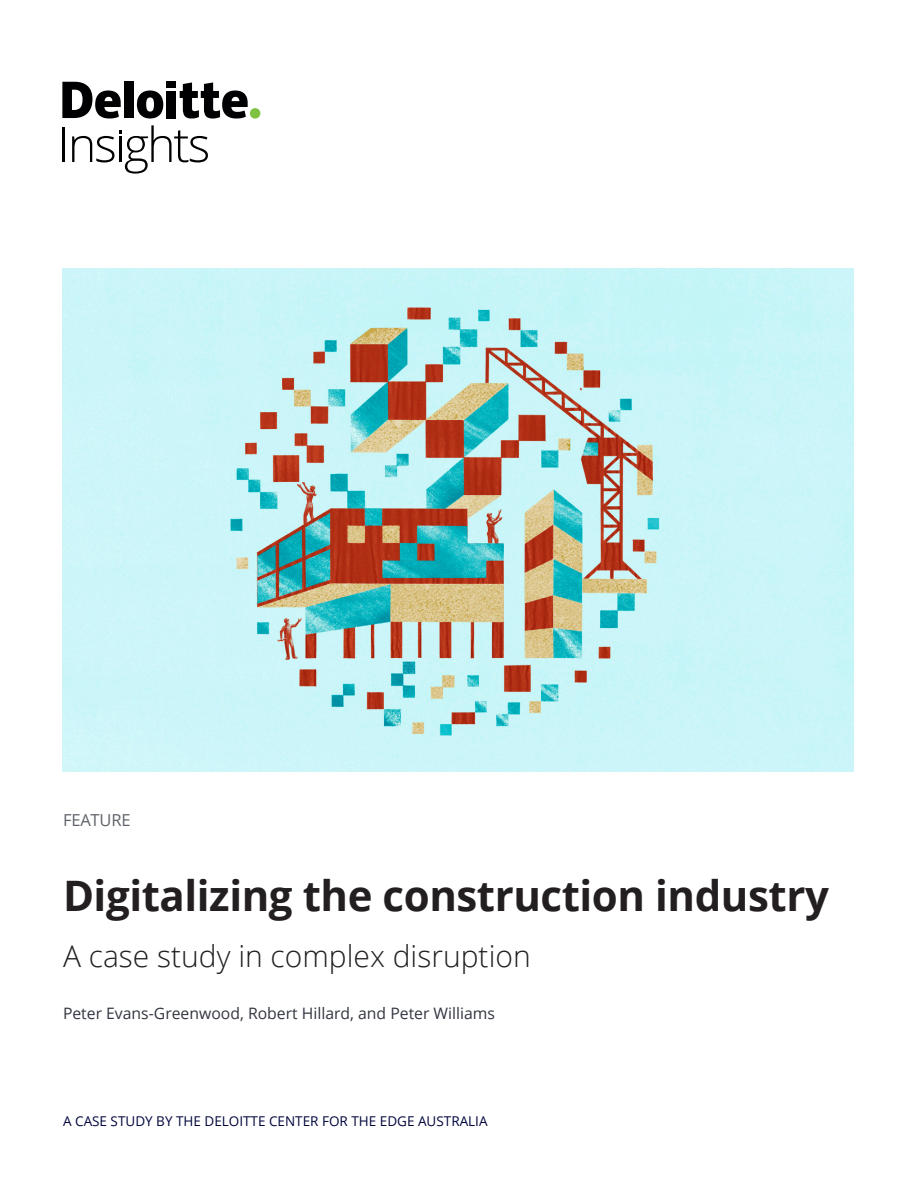
<style>
.page{position:relative;width:918px;height:1188px;background:#fff}
.page>*{position:absolute;margin:0;border:0;box-sizing:border-box;transform-origin:0 0}
.cover-title{font:700 42px "Open Sans";letter-spacing:-.01em;color:#231f20}
.cover-subtitle{font:300 30px "Open Sans";color:#231f20}
.cover-eyebrow{font:16.5px "Open Sans";letter-spacing:-.01em;color:#5f6369}
.Byline{font:15.75px "Open Sans";color:#323640}
.Center_attribution{font:13.5px "Open Sans";color:#02063d}
</style>
<div class="page">
<div style="left:250px;top:108px;width:10px;height:11px;background:#7fc241;border-radius:50%"></div>
<div style="left:124px;top:82px;width:9px;height:36px;background:#000002"></div>
<svg style="left:137px;top:90px;width:26px;height:29px"></svg>
<div style="left:167px;top:91px;width:9px;height:27px;background:#000002"></div>
<div style="left:167px;top:82px;width:9px;height:6px;background:#000002"></div>
<svg style="left:180px;top:82px;width:68px;height:37px"></svg>
<svg style="left:62px;top:82px;width:59px;height:37px"></svg>
<hr style="left:63px;top:128px;width:2px;height:34px;background:#000002">
<svg style="left:72px;top:125px;width:136px;height:49px"></svg>
<img style="left:63px;top:268px;width:790px;height:503px">
<p class="cover-eyebrow" style="left:63px;top:809px;width:69px">FEATURE</p>
<p class="cover-title" style="left:63px;top:866px;width:767px">Digitalizing the construction industry</p>
<p class="cover-subtitle" style="left:63px;top:935px;width:469px">A case study in complex disruption</p>
<p class="Byline" style="left:63px;top:1003px;width:434px">Peter Evans-Greenwood, Robert Hillard, and Peter Williams</p>
<p class="Center_attribution" style="left:63px;top:1112px;width:426px">A CASE STUDY BY THE DELOITTE CENTER FOR THE EDGE AUSTRALIA</p>
</div>
